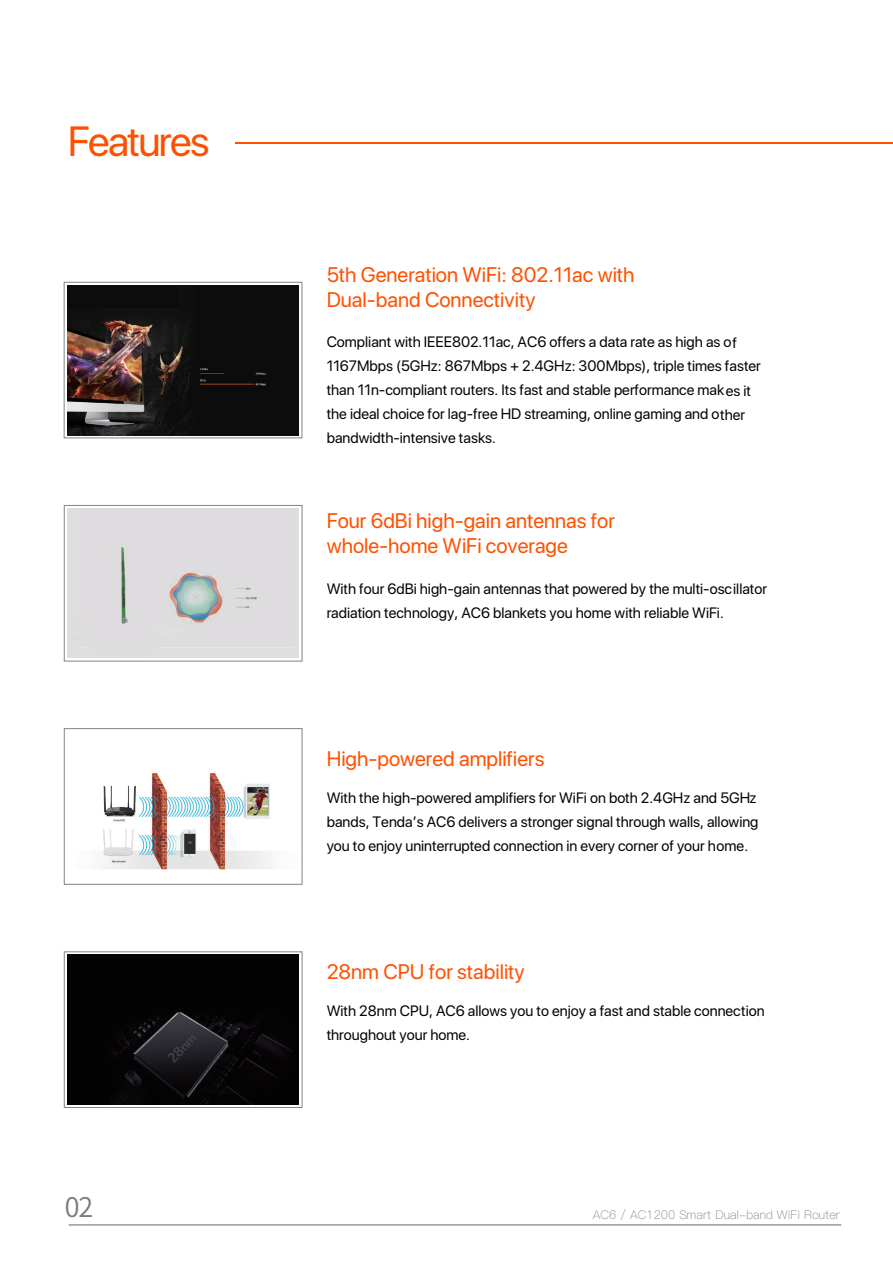
<style>
.page{position:relative;width:893px;height:1263px;background:#fff}
.page>*{position:absolute;margin:0;border:0;box-sizing:border-box;transform-origin:0 0}
.t1{font:42px "SF Pro Display";letter-spacing:-.04em;color:#ff5000}
.t2{font:27px "Source Han Sans CN";color:#7a7a7d}
.t3{font:21px/25.2px "SF Pro Display";color:#ff5000}
.t4{font:15px/24px "SF Pro Display";color:#030303}
.t5{font:12px "Ping Fang SC Light";color:#7a7a7d}
</style>
<div class="page">
<hr style="left:69px;top:1224px;width:772px;height:1px;background:#656568">
<hr style="left:236px;top:142px;width:657px;height:2px;background:#ff5000">
<div style="left:64px;top:282px;width:238px;height:156px;border:1px solid #818386"></div>
<img style="left:68px;top:286px;width:230px;height:150px">
<div style="left:64px;top:505px;width:238px;height:156px;border:1px solid #818386"></div>
<div style="left:64px;top:728px;width:238px;height:156px;border:1px solid #818386"></div>
<img style="left:100px;top:772px;width:174px;height:98px">
<div style="left:64px;top:952px;width:238px;height:156px;border:1px solid #818386"></div>
<img style="left:68px;top:955px;width:230px;height:150px">
<img style="left:68px;top:509px;width:227px;height:149px">
<div style="left:101px;top:786px;width:37px;height:32px;background:#fff"></div>
<img style="left:103px;top:786px;width:33px;height:31px">
<h1 class="t1" style="left:68px;top:108px;width:143px">Features</h1>
<h2 class="t2" style="left:65px;top:1191px;width:30px">02</h2>
<h3 class="t3" style="left:327px;top:262px;width:309px">5th Generation WiFi: 802.11ac with<br>Dual-band Connectivity</h3>
<p class="t4" style="left:327px;top:330px;width:436px">Compliant with IEEE802.11ac, AC6 offers a data rate as high as of 1167Mbps (5GHz: 867Mbps + 2.4GHz: 300Mbps), triple times faster than 11n-compliant routers. Its fast and stable performance makes it the ideal choice for lag-free HD streaming, online gaming and other bandwidth-intensive tasks.</p>
<h3 class="t3" style="left:327px;top:508px;width:290px">Four 6dBi high-gain antennas for whole-home WiFi coverage</h3>
<p class="t4" style="left:327px;top:576px;width:442px">With four 6dBi high-gain antennas that powered by the multi-oscillator radiation technology, AC6 blankets you home with reliable WiFi.</p>
<h3 class="t3" style="left:327px;top:746px;width:219px">High-powered amplifiers</h3>
<p class="t4" style="left:327px;top:785px;width:433px">With the high-powered amplifiers for WiFi on both 2.4GHz and 5GHz bands, Tenda’s AC6 delivers a stronger signal through walls, allowing you to enjoy uninterrupted connection in every corner of your home.</p>
<h3 class="t3" style="left:327px;top:959px;width:200px">28nm CPU for stability</h3>
<p class="t4" style="left:327px;top:998px;width:440px">With 28nm CPU, AC6 allows you to enjoy a fast and stable connection throughout your home.</p>
<p class="t5" style="left:593px;top:1208px;width:249px">AC6 / AC1200 Smart Dual-band WiFi Router</p>
</div>
